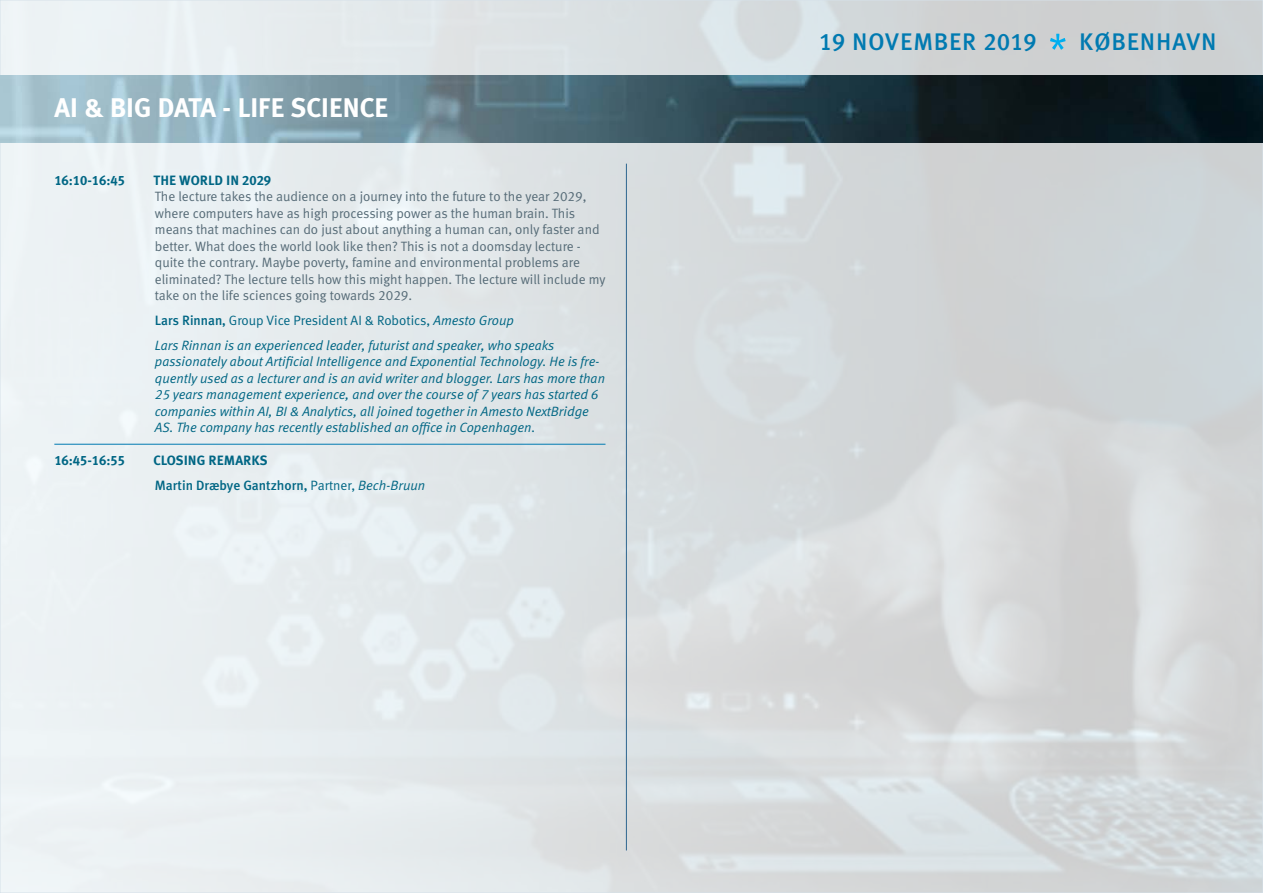
<style>
.page{position:relative;width:1263px;height:893px;background:#fff}
.page>*{position:absolute;margin:0;border:0;box-sizing:border-box;transform-origin:0 0}
.t1{font:700 27px "Meta Plus";letter-spacing:-.015em;color:#fff}
.t2{font:500 24px "Meta Plus";letter-spacing:.03em;color:#007ab1}
.t3{font:italic 13.5px/16.5px "Meta Normal LF";color:#006684}
.t4{font:13.5px/16.5px "Meta Normal LF";color:#566b77}
.t5{font:13.5px "Meta Medium LF";color:#006684}
.t6{font:13.5px "Meta Plus Bold Caps";color:#006684}
.t7{font:700 13.5px "Meta Plus";color:#006684}
.s1{font-family:"Meta Plus";font-weight:500;font-style:normal}
.s2{font-style:normal}
.s3{font-family:"Meta Normal LF"}
.s4{font-family:"Meta Normal LF";font-style:italic}
.s5{font-family:"Meta Plus Medium Caps";font-weight:400}
</style>
<div class="page">
<img style="left:2px;top:2px;width:1259px;height:889px">
<svg style="left:1032px;top:651px;width:231px;height:242px;background:#d2d6d7"></svg>
<img style="left:0;top:75px;width:1263px;height:67px">
<hr style="left:626px;top:164px;width:1px;height:686px;background:#2c658f">
<svg style="left:1050px;top:34px;width:15px;height:16px"></svg>
<hr style="left:54px;top:444px;width:551px;height:1px;background:#007ab1">
<h1 class="t1" style="left:54px;top:92px;width:336px">AI &amp; BIG DATA - LIFE SCIENCE</h1>
<p class="t6" style="left:54px;top:172px;width:72px">16:10-16:45</p>
<p class="t6" style="left:153px;top:172px;width:119px">THE WORLD IN 2029</p>
<p class="t4" style="left:155px;top:188px;width:452px">The lecture takes the audience on a journey into the future to the year 2029, where computers have as high processing power as the human brain. This means that machines can do just about anything a human can, only faster and better. What does the world look like then? This is not a doomsday lecture - quite the contrary. Maybe poverty, famine and environmental problems are eliminated? The lecture tells how this might happen. The lecture will include my take on the life sciences going towards 2029.</p>
<p class="t3" style="left:155px;top:308px;width:401px;line-height:24.8px"><span class="s1">Lars Rinnan,</span> <span class="s2">Group Vice President AI &amp; Robotics,</span> Amesto Group<br>Lars Rinnan is an experienced leader, futurist and speaker, who speaks</p>
<p class="t3" style="left:155px;top:353px;width:452px">passionately about Artificial Intelligence and Exponential Technology. He is fre&shy;quently used as a lecturer and is an avid writer and blogger. Lars has more than 25 years management experience, and over the course of 7 years has started 6 companies within AI, BI &amp; Analytics, all joined together in Amesto NextBridge AS. The company has recently established an office in Copenhagen.</p>
<p class="t6" style="left:54px;top:453px;width:72px">16:45-16:55</p>
<p class="t7" style="left:153px;top:453px;width:116px">CLOSING REMARKS</p>
<p class="t5" style="left:155px;top:478px;width:272px">Martin Dræbye Gantzhorn, <span class="s3">Partner,</span> <span class="s4">Bech-Bruun</span></p>
<h2 class="t2" style="left:819px;top:27px;width:219px"><span class="s5">19</span> NOVEMBER <span class="s5">2019</span></h2>
<h2 class="t2" style="left:1079px;top:27px;width:139px">KØBENHAVN</h2>
</div>
